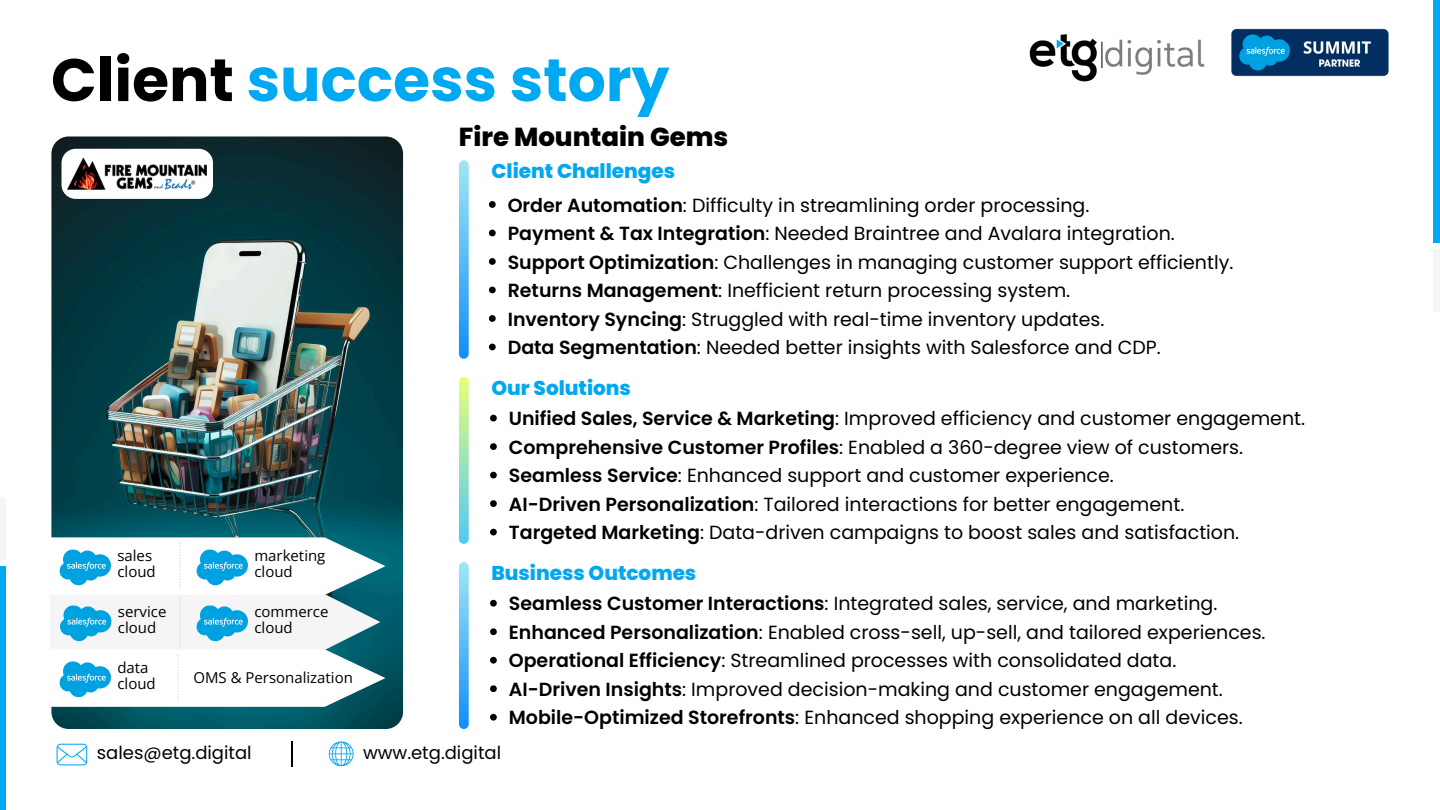
<style>
.page{position:relative;width:1440px;height:810px;background:#fff}
.page>*{position:absolute;margin:0;border:0;box-sizing:border-box;transform-origin:0 0}
.t1{font:700 60px "Poppins";color:#01a8f2}
.t2{font:800 26px "Poppins";color:#000}
.t3{font:800 20px "Poppins";color:#00a7f1}
.t4{font:19px "Poppins";color:#000}
.t5{font:18px "Poppins";color:#000}
.t6{font:15px "Open Sans";color:#000}
.s1{color:#000}
.s2{font-weight:600}
</style>
<div class="page">
<div style="left:0;top:567px;width:6px;height:243px;background:#00a7f1"></div>
<div style="left:0;top:497px;width:6px;height:63px;background:#f5f5f5"></div>
<div style="left:1434px;top:0;width:6px;height:243px;background:#00a7f1"></div>
<div style="left:1434px;top:250px;width:6px;height:62px;background:#f5f5f5"></div>
<svg style="left:459px;top:160px;width:10px;height:199px;background:#5ebdf6"></svg>
<svg style="left:459px;top:377px;width:10px;height:167px;background:#9fe5b9"></svg>
<svg style="left:489px;top:201px;width:7px;height:7px"></svg>
<svg style="left:489px;top:230px;width:7px;height:6px"></svg>
<svg style="left:489px;top:258px;width:7px;height:7px"></svg>
<svg style="left:489px;top:287px;width:7px;height:6px"></svg>
<svg style="left:489px;top:315px;width:7px;height:7px"></svg>
<svg style="left:489px;top:344px;width:7px;height:6px"></svg>
<svg style="left:490px;top:415px;width:7px;height:6px"></svg>
<svg style="left:490px;top:443px;width:7px;height:7px"></svg>
<svg style="left:490px;top:472px;width:7px;height:6px"></svg>
<svg style="left:490px;top:500px;width:7px;height:7px"></svg>
<svg style="left:490px;top:529px;width:7px;height:6px"></svg>
<svg style="left:459px;top:562px;width:10px;height:167px;background:#5fbdf6"></svg>
<svg style="left:490px;top:600px;width:7px;height:7px"></svg>
<svg style="left:490px;top:628px;width:7px;height:7px"></svg>
<svg style="left:490px;top:657px;width:7px;height:7px"></svg>
<svg style="left:490px;top:685px;width:7px;height:7px"></svg>
<svg style="left:490px;top:714px;width:7px;height:7px"></svg>
<svg style="left:329px;top:741px;width:25px;height:25px"></svg>
<svg style="left:57px;top:744px;width:30px;height:21px"></svg>
<hr style="left:291px;top:741px;width:2px;height:25px;background:#000">
<img style="left:51px;top:136px;width:352px;height:593px;border-radius:17px">
<div style="left:62px;top:149px;width:151px;height:50px;background:#fff;border-radius:14px"></div>
<img style="left:67px;top:157px;width:140px;height:34px">
<svg style="left:51px;top:537px;width:334px;height:170px"></svg>
<img style="left:1029px;top:34px;width:176px;height:48px">
<img style="left:1231px;top:28px;width:158px;height:49px">
<p class="t1" style="left:51px;top:38px;width:620px"><span class="s1">Client</span> success story</p>
<p class="t2" style="left:459px;top:119px;width:271px">Fire Mountain Gems</p>
<p class="t3" style="left:491px;top:157px;width:185px">Client Challenges</p>
<p class="t4" style="left:508px;top:192px;width:583px"><span class="s2">Order Automation</span>: Difficulty in streamlining order processing.</p>
<h1 class="t4" style="left:508px;top:220px;width:669px"><span class="s2">Payment &amp; Tax Integration</span>: Needed Braintree and Avalara integration.</h1>
<p class="t4" style="left:508px;top:249px;width:727px"><span class="s2">Support Optimization</span>: Challenges in managing customer support efficiently.</p>
<p class="t4" style="left:508px;top:277px;width:564px"><span class="s2">Returns Management</span>: Inefficient return processing system.</p>
<p class="t4" style="left:508px;top:306px;width:598px"><span class="s2">Inventory Syncing</span>: Struggled with real-time inventory updates.</p>
<p class="t4" style="left:508px;top:334px;width:655px"><span class="s2">Data Segmentation</span>: Needed better insights with Salesforce and CDP.</p>
<p class="t3" style="left:491px;top:374px;width:141px">Our Solutions</p>
<h2 class="t6" style="left:117px;top:545px;width:36px">sales</h2>
<h3 class="t6" style="left:117px;top:561px;width:40px">cloud</h3>
<p class="t6" style="left:118px;top:601px;width:50px">service</p>
<p class="t6" style="left:118px;top:617px;width:40px">cloud</p>
<h3 class="t6" style="left:117px;top:657px;width:33px">data</h3>
<p class="t6" style="left:117px;top:673px;width:40px">cloud</p>
<p class="t6" style="left:254px;top:545px;width:73px">marketing</p>
<p class="t6" style="left:254px;top:561px;width:40px">cloud</p>
<p class="t6" style="left:254px;top:601px;width:76px">commerce</p>
<p class="t6" style="left:254px;top:617px;width:40px">cloud</p>
<p class="t6" style="left:193px;top:667px;width:161px">OMS &amp; Personalization</p>
<p class="t4" style="left:509px;top:405px;width:798px"><span class="s2">Unified Sales, Service &amp; Marketing</span>: Improved efficiency and customer engagement.</p>
<p class="t4" style="left:509px;top:434px;width:736px"><span class="s2">Comprehensive Customer Profiles</span>: Enabled a 360-degree view of customers.</p>
<p class="t4" style="left:509px;top:462px;width:607px"><span class="s2">Seamless Service</span>: Enhanced support and customer experience.</p>
<p class="t4" style="left:509px;top:491px;width:677px"><span class="s2">AI-Driven Personalization</span>: Tailored interactions for better engagement.</p>
<p class="t4" style="left:509px;top:519px;width:732px"><span class="s2">Targeted Marketing</span>: Data-driven campaigns to boost sales and satisfaction.</p>
<p class="t3" style="left:491px;top:559px;width:206px">Business Outcomes</p>
<p class="t4" style="left:509px;top:590px;width:710px"><span class="s2">Seamless Customer Interactions</span>: Integrated sales, service, and marketing.</p>
<p class="t4" style="left:509px;top:619px;width:758px"><span class="s2">Enhanced Personalization</span>: Enabled cross-sell, up-sell, and tailored experiences.</p>
<p class="t4" style="left:509px;top:647px;width:669px"><span class="s2">Operational Efficiency</span>: Streamlined processes with consolidated data.</p>
<p class="t4" style="left:509px;top:676px;width:715px"><span class="s2">AI-Driven Insights</span>: Improved decision-making and customer engagement.</p>
<p class="t4" style="left:509px;top:704px;width:735px"><span class="s2">Mobile-Optimized Storefronts</span>: Enhanced shopping experience on all devices.</p>
<p class="t5" style="left:97px;top:741px;width:156px">sales@etg.digital</p>
<p class="t5" style="left:363px;top:741px;width:140px">www.etg.digital</p>
</div>
